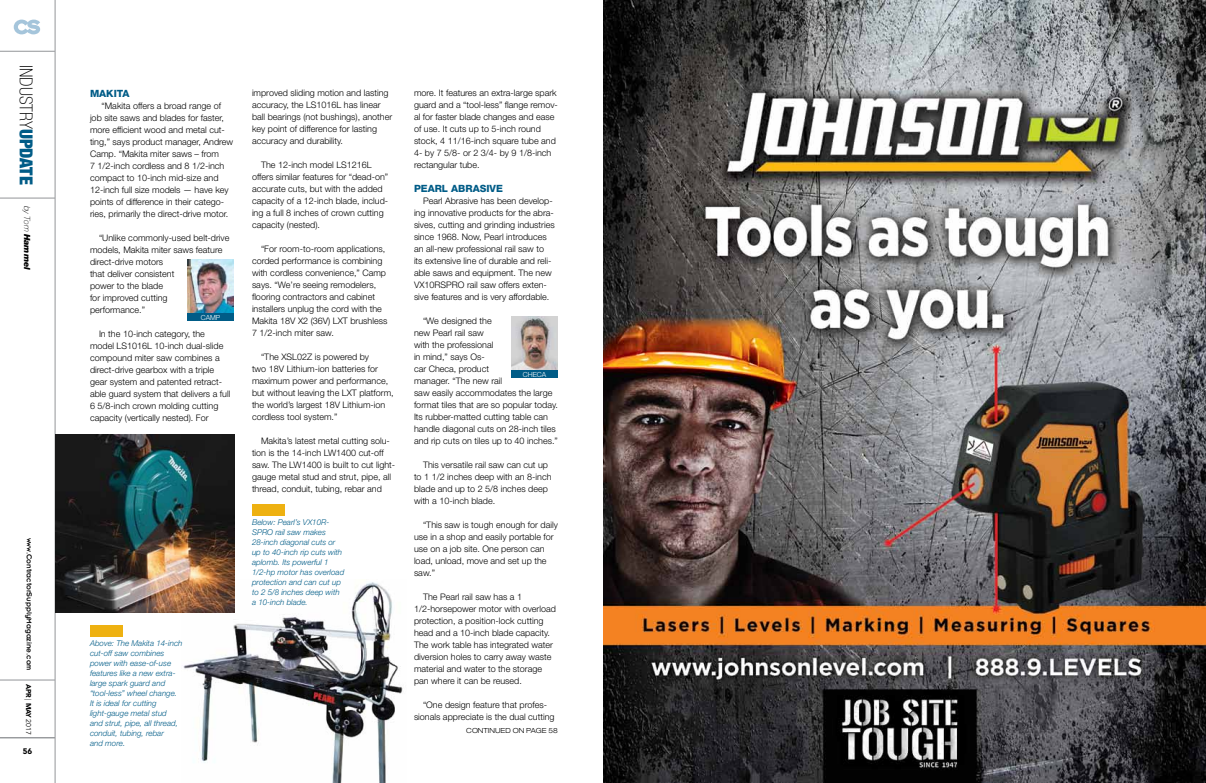
<style>
.page{position:relative;width:1206px;height:783px;background:#fff}
.page>*{position:absolute;margin:0;border:0;box-sizing:border-box;transform-origin:0 0}
.t1{font:100 condensed 18px "Helvetica Neue LT Std";color:#000}
.t2{font:800 10px "Helvetica Neue LT Std";color:#005c87}
.t3{font:300 9px/12px "Helvetica Neue LT Std";color:#000}
.t4{font:italic 300 8px/10px "Helvetica Neue LT Std";color:#005c87}
.t5{font:8px "Insignia LT Std";color:#000}
.t6{font:900 8px "Avenir LT Std";color:#000}
.t7{font:300 expanded 7px "Helvetica Neue LT Std";color:#000}
.t8{font:900 7px "Avenir LT Std";letter-spacing:-.03em;color:#000}
.t9{font:300 7px "Helvetica Neue LT Std";color:#fff}
.s1{font-weight:900;color:#005c87}
.s2{font-weight:300}
.s3{font-weight:400}
</style>
<div class="page">
<svg style="left:14px;top:20px;width:26px;height:14px"></svg>
<hr style="left:0;top:680px;width:55px;height:1px;background:#939598">
<hr style="left:0;top:51px;width:55px;height:1px;background:#939598">
<hr style="left:55px;top:0;width:1px;height:783px;background:#939598">
<hr style="left:0;top:738px;width:55px;height:1px;background:#939598">
<hr style="left:0;top:198px;width:55px;height:1px;background:#939598">
<img style="left:187px;top:260px;width:47px;height:54px">
<div style="left:187px;top:314px;width:47px;height:7px;background:#005c87"></div>
<img style="left:511px;top:317px;width:47px;height:54px">
<div style="left:511px;top:371px;width:47px;height:7px;background:#005c87"></div>
<img style="left:603px;top:0;width:603px;height:783px">
<img style="left:183px;top:582px;width:220px;height:201px">
<img style="left:55px;top:434px;width:180px;height:179px">
<div style="left:90px;top:625px;width:33px;height:11px;background:#eeb111"></div>
<div style="left:252px;top:504px;width:33px;height:11px;background:#eeb111"></div>
<h1 class="t1" style="left:36px;top:65px;width:207px;rotate:90deg">industry<span class="s1">update</span> <sup>by</sup> <sup>Tom</sup> <sup>Hammel</sup></h1>
<p class="t5" style="left:33px;top:538px;width:135px;rotate:90deg">www.ContractorSupplyMagazine.com</p>
<p class="t8" style="left:33px;top:684px;width:52px;rotate:90deg">Apr <span class="s2">|</span> MAy <span class="s3">2017</span></p>
<p class="t6" style="left:23px;top:746px;width:11px">56</p>
<p class="t2" style="left:90px;top:88px;width:41px">MAKITA</p>
<p class="t3" style="left:90px;top:100px;width:145px;text-indent:12px">“Makita offers a broad range of job site saws and blades for faster, more efficient wood and metal cut&shy;ting,” says product manager, Andrew Camp. “Makita miter saws – from<br>7 1/2-inch cordless and 8 1/2-inch compact to 10-inch mid-size and 12-inch full size models — have key points of difference in their catego&shy;ries, primarily the direct-drive motor.</p>
<p class="t3" style="left:90px;top:232px;width:141px;text-indent:9px">“Unlike commonly-used belt-drive models, Makita miter saws feature direct-drive motors<br>that deliver consistent<br>power to the blade<br>for improved cutting<br>performance.”</p>
<p class="t3" style="left:90px;top:328px;width:142px;text-indent:9px">In the 10-inch category, the model LS1016L 10-inch dual-slide compound miter saw combines a direct-drive gearbox with a triple gear system and patented retract&shy;able guard system that delivers a full 6 5/8-inch crown molding cutting capacity (vertically nested). For</p>
<p class="t9" style="left:201px;top:313px;width:6px">camp</p>
<p class="t4" style="left:90px;top:638px;width:94px">Above: The Makita 14-inch cut-off saw combines power with ease-of-use features like a new extra&shy;large spark guard and “tool-less” wheel change.<br>It is ideal for cutting light-gauge metal stud<br>and strut, pipe, all thread, conduit, tubing, rebar<br>and more.</p>
<p class="t3" style="left:252px;top:87px;width:142px">improved sliding motion and lasting accuracy, the LS1016L has linear ball bearings (not bushings), another key point of difference for lasting accuracy and durability.</p>
<p class="t3" style="left:252px;top:159px;width:138px;text-indent:9px">The 12-inch model LS1216L offers similar features for “dead-on” accurate cuts, but with the added capacity of a 12-inch blade, includ&shy;ing a full 8 inches of crown cutting capacity (nested).</p>
<p class="t3" style="left:252px;top:243px;width:137px;text-indent:9px">“For room-to-room applications, corded performance is combining with cordless convenience,” Camp says. “We’re seeing remodelers, flooring contractors and cabinet installers unplug the cord with the<br>Makita 18V X2 (36V) LXT brushless<br>7 1/2-inch miter saw.</p>
<p class="t3" style="left:252px;top:351px;width:143px;text-indent:9px">“The XSL02Z is powered by<br>two 18V Lithium-ion batteries for maximum power and performance, but without leaving the LXT platform, the world’s largest 18V Lithium-ion cordless tool system.”</p>
<p class="t3" style="left:252px;top:435px;width:145px;text-indent:9px">Makita’s latest metal cutting solu&shy;tion is the 14-inch LW1400 cut-off saw. The LW1400 is built to cut light&shy;gauge metal stud and strut, pipe, all thread, conduit, tubing, rebar and</p>
<p class="t4" style="left:252px;top:517px;width:94px">Below: Pearl’s VX10R-<br>SPRO rail saw makes<br>28-inch diagonal cuts or up to 40-inch rip cuts with aplomb. Its powerful 1<br>1/2-hp motor has overload protection and can cut up to 2 5/8 inches deep with a 10-inch blade.</p>
<p class="t3" style="left:414px;top:87px;width:145px">more. It features an extra-large spark guard and a “tool-less” flange remov&shy;al for faster blade changes and ease of use. It cuts up to 5-inch round stock, 4 11/16-inch square tube and<br>4- by 7 5/8- or 2 3/4- by 9 1/8-inch rectangular tube.</p>
<p class="t2" style="left:414px;top:183px;width:90px">PEARL ABRASIVE</p>
<p class="t3" style="left:414px;top:195px;width:142px;text-indent:9px">Pearl Abrasive has been develop&shy;ing innovative products for the abra&shy;sives, cutting and grinding industries since 1968. Now, Pearl introduces an all-new professional rail saw to its extensive line of durable and reli&shy;able saws and equipment. The new VX10RSPRO rail saw offers exten&shy;sive features and is very affordable.</p>
<p class="t3" style="left:414px;top:315px;width:145px;text-indent:9px">“We designed the<br>new Pearl rail saw<br>with the professional<br>in mind,” says Os-<br>car Checa, product<br>manager. “The new rail<br>saw easily accommodates the large format tiles that are so popular today.<br>Its rubber-matted cutting table can handle diagonal cuts on 28-inch tiles and rip cuts on tiles up to 40 inches.”</p>
<p class="t3" style="left:414px;top:459px;width:139px;text-indent:9px">This versatile rail saw can cut up to 1 1/2 inches deep with an 8-inch blade and up to 2 5/8 inches deep with a 10-inch blade.</p>
<p class="t3" style="left:414px;top:519px;width:145px;text-indent:9px">“This saw is tough enough for daily use in a shop and easily portable for use on a job site. One person can load, unload, move and set up the saw.”</p>
<p class="t3" style="left:414px;top:591px;width:143px;text-indent:9px">The Pearl rail saw has a 1<br>1/2-horsepower motor with overload protection, a position-lock cutting head and a 10-inch blade capacity.<br>The work table has integrated water diversion holes to carry away waste material and water to the storage pan where it can be reused.</p>
<p class="t3" style="left:414px;top:699px;width:142px;text-align:center">“One design feature that profes&shy;sionals appreciate is the dual cutting</p>
<p class="t9" style="left:523px;top:370px;width:6px">checa</p>
<p class="t7" style="left:466px;top:726px;width:93px">CONTINUED ON PAGE 58</p>
</div>
